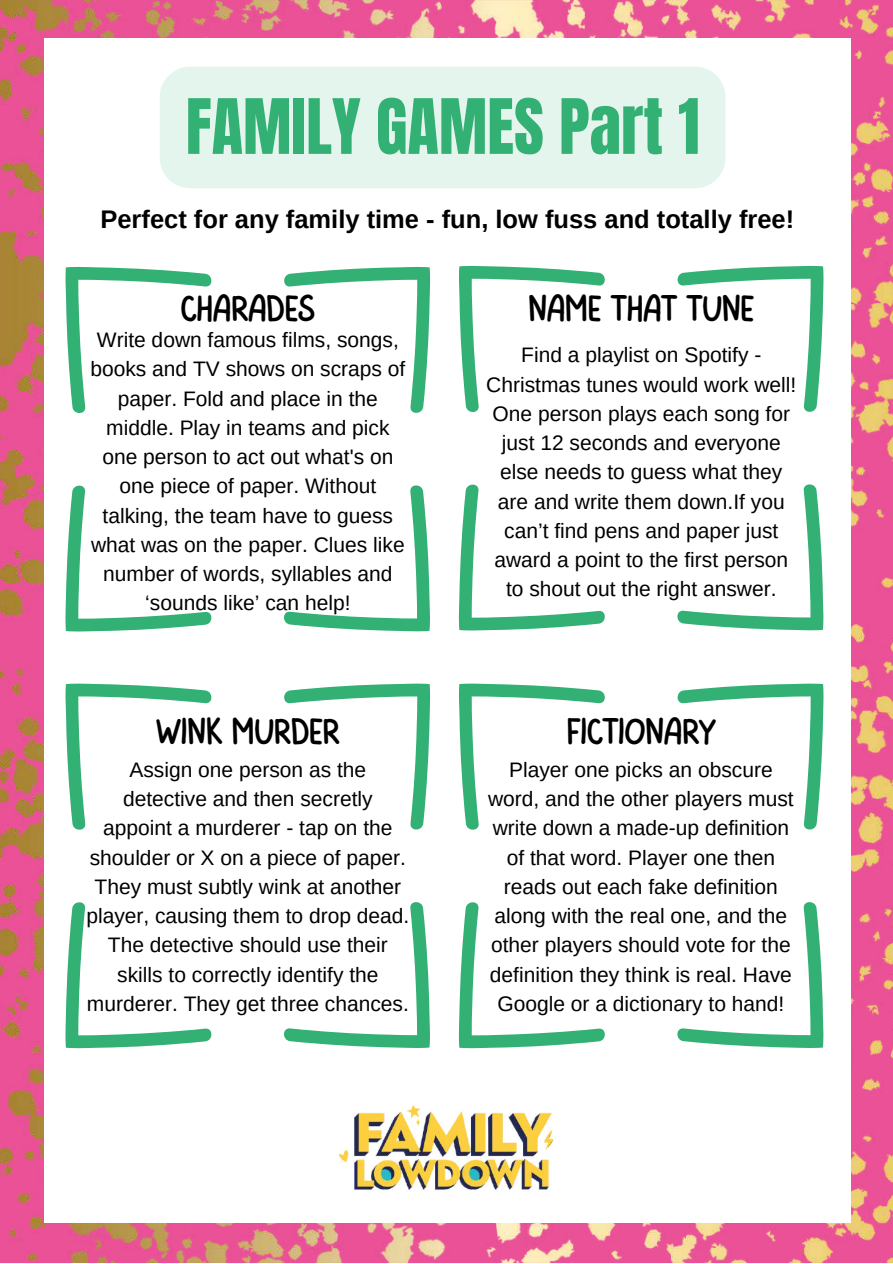
<style>
.page{position:relative;width:893px;height:1264px;background:#fff}
.page>*{position:absolute;margin:0;border:0;box-sizing:border-box;transform-origin:0 0}
.t1{font:64.8px "Anton";color:#33b073}
.t2{font:37.5px "FEELFREE Regular";color:#000}
.t3{font:700 25.5px "Arimo";color:#000}
.t4{font:21px/29.2px "Arimo";color:#000;text-align:center}
</style>
<div class="page">
<img style="left:0;top:0;width:892px;height:1262px">
<div style="left:44px;top:38px;width:806px;height:1184px;background:#fff"></div>
<img style="left:338px;top:1104px;width:216px;height:87px">
<svg style="left:284px;top:266px;width:146px;height:147px"></svg>
<svg style="left:284px;top:485px;width:146px;height:146px"></svg>
<svg style="left:65px;top:485px;width:147px;height:147px"></svg>
<svg style="left:65px;top:266px;width:147px;height:147px"></svg>
<div style="left:160px;top:67px;width:565px;height:121px;background:#e4f5ed"></div>
<svg style="left:677px;top:265px;width:146px;height:147px"></svg>
<svg style="left:677px;top:484px;width:146px;height:146px"></svg>
<svg style="left:458px;top:484px;width:147px;height:147px"></svg>
<svg style="left:458px;top:265px;width:147px;height:147px"></svg>
<svg style="left:284px;top:683px;width:146px;height:147px"></svg>
<svg style="left:284px;top:902px;width:146px;height:146px"></svg>
<svg style="left:65px;top:902px;width:147px;height:146px"></svg>
<svg style="left:65px;top:683px;width:147px;height:147px"></svg>
<svg style="left:677px;top:683px;width:146px;height:147px"></svg>
<svg style="left:677px;top:902px;width:146px;height:146px"></svg>
<svg style="left:458px;top:902px;width:147px;height:146px"></svg>
<svg style="left:458px;top:683px;width:147px;height:147px"></svg>
<h1 class="t1" style="left:186px;top:80px;width:515px">FAMILY GAMES Part 1</h1>
<p class="t3" style="left:100px;top:205px;width:695px">Perfect for any family time - fun, low fuss and totally free!</p>
<h2 class="t2" style="left:181px;top:292px;width:135px">CHARADES</h2>
<h2 class="t2" style="left:528px;top:292px;width:225px">NAME THAT TUNE</h2>
<p class="t4" style="left:486px;top:340px;width:311px">Find a playlist on Spotify -<br>Christmas tunes would work well!<br>One person plays each song for just 12 seconds and everyone else needs to guess what they are and write them down.If you can’t find pens and paper just award a point to the first person to shout out the right answer.</p>
<p class="t4" style="left:90px;top:325px;width:316px">Write down famous films, songs, books and TV shows on scraps of paper. Fold and place in the middle. Play in teams and pick one person to act out what's on one piece of paper. Without talking, the team have to guess what was on the paper. Clues like number of words, syllables and ‘sounds like’ can help!</p>
<h2 class="t2" style="left:156px;top:714px;width:185px">WINK MURDER</h2>
<h2 class="t2" style="left:566px;top:714px;width:150px">FICTIONARY</h2>
<p class="t4" style="left:86px;top:755px;width:324px">Assign one person as the detective and then secretly appoint a murderer - tap on the shoulder or X on a piece of paper.<br>They must subtly wink at another player, causing them to drop dead.<br>The detective should use their skills to correctly identify the murderer. They get three chances.</p>
<p class="t4" style="left:488px;top:755px;width:307px">Player one picks an obscure word, and the other players must write down a made-up definition of that word. Player one then reads out each fake definition along with the real one, and the other players should vote for the definition they think is real. Have<br>Google or a dictionary to hand!</p>
</div>
